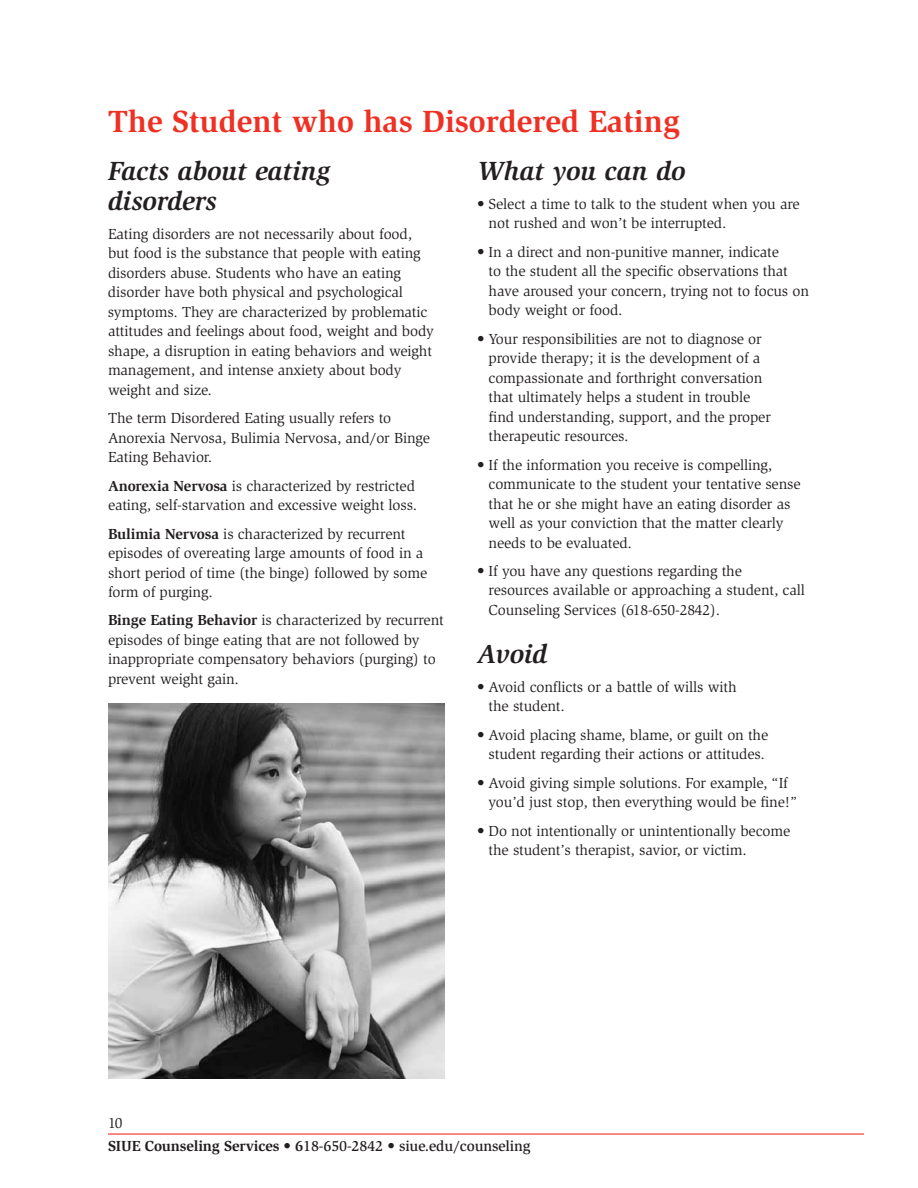
<style>
.page{position:relative;width:918px;height:1188px;background:#fff}
.page>*{position:absolute;margin:0;border:0;box-sizing:border-box;transform-origin:0 0}
.t1{font:700 31.5px "Slimbach";color:#ee3124}
.t2{font:italic 700 27px/30px "Slimbach";color:#231f20}
.t3{font:15px/19.5px "Slimbach";letter-spacing:-.01em;color:#231f20}
.t4{font:500 15px/23.5px "Slimbach";letter-spacing:-.01em;color:#231f20}
.s1{font-weight:700}
.s2{font-weight:400}
</style>
<div class="page">
<img style="left:108px;top:704px;width:337px;height:374px">
<hr style="left:108px;top:1133px;width:756px;height:2px;background:#ee3124">
<h1 class="t1" style="left:108px;top:102px;width:574px">The Student who has Disordered Eating</h1>
<h2 class="t2" style="left:108px;top:156px;width:224px">Facts about eating disorders</h2>
<p class="t3" style="left:108px;top:224px;width:327px">Eating disorders are not necessarily about food, but food is the substance that people with eating disorders abuse. Students who have an eating disorder have both physical and psychological symptoms. They are characterized by problematic attitudes and feelings about food, weight and body shape, a disruption in eating behaviors and weight management, and intense anxiety about body weight and size.</p>
<p class="t3" style="left:108px;top:408px;width:324px">The term Disordered Eating usually refers to<br>Anorexia Nervosa, Bulimia Nervosa, and/or Binge<br>Eating Behavior.</p>
<p class="t3" style="left:108px;top:476px;width:311px"><span class="s1">Anorexia Nervosa</span> is characterized by restricted eating, self-starvation and excessive weight loss.</p>
<p class="t3" style="left:108px;top:524px;width:321px"><span class="s1">Bulimia Nervosa</span> is characterized by recurrent episodes of overeating large amounts of food in a short period of time (the binge) followed by some form of purging.</p>
<p class="t3" style="left:108px;top:611px;width:337px"><span class="s1">Binge Eating Behavior</span> is characterized by recurrent episodes of binge eating that are not followed by inappropriate compensatory behaviors (purging) to prevent weight gain.</p>
<h2 class="t2" style="left:477px;top:156px;width:210px">What you can do</h2>
<p class="t3" style="left:489px;top:194px;width:313px;text-indent:-12px">• Select a time to talk to the student when you are not rushed and won’t be interrupted.</p>
<p class="t3" style="left:489px;top:242px;width:322px;text-indent:-12px">• In a direct and non-punitive manner, indicate<br>to the student all the specific observations that have aroused your concern, trying not to focus on body weight or food.</p>
<p class="t3" style="left:489px;top:329px;width:284px;text-indent:-12px">• Your responsibilities are not to diagnose or provide therapy; it is the development of a compassionate and forthright conversation that ultimately helps a student in trouble find understanding, support, and the proper therapeutic resources.</p>
<p class="t3" style="left:489px;top:455px;width:313px;text-indent:-12px">• If the information you receive is compelling, communicate to the student your tentative sense that he or she might have an eating disorder as well as your conviction that the matter clearly needs to be evaluated.</p>
<p class="t3" style="left:489px;top:561px;width:318px;text-indent:-12px">• If you have any questions regarding the resources available or approaching a student, call<br>Counseling Services (618-650-2842).</p>
<h2 class="t2" style="left:477px;top:639px;width:72px">Avoid</h2>
<p class="t3" style="left:489px;top:677px;width:250px;text-indent:-12px">• Avoid conflicts or a battle of wills with the student.</p>
<p class="t3" style="left:477px;top:725px;width:293px;text-align:center">• Avoid placing shame, blame, or guilt on the student regarding their actions or attitudes.</p>
<p class="t3" style="left:489px;top:773px;width:310px;text-indent:-12px">• Avoid giving simple solutions. For example, “If you’d just stop, then everything would be fine!”</p>
<p class="t3" style="left:489px;top:821px;width:303px;text-indent:-12px">• Do not intentionally or unintentionally become the student’s therapist, savior, or victim.</p>
<p class="t4" style="left:108px;top:1111px;width:424px"><span class="s2">10<br></span><span class="s1">SIUE Counseling Services • 6</span>18-650-2842 • siue.edu/counseling</p>
</div>
